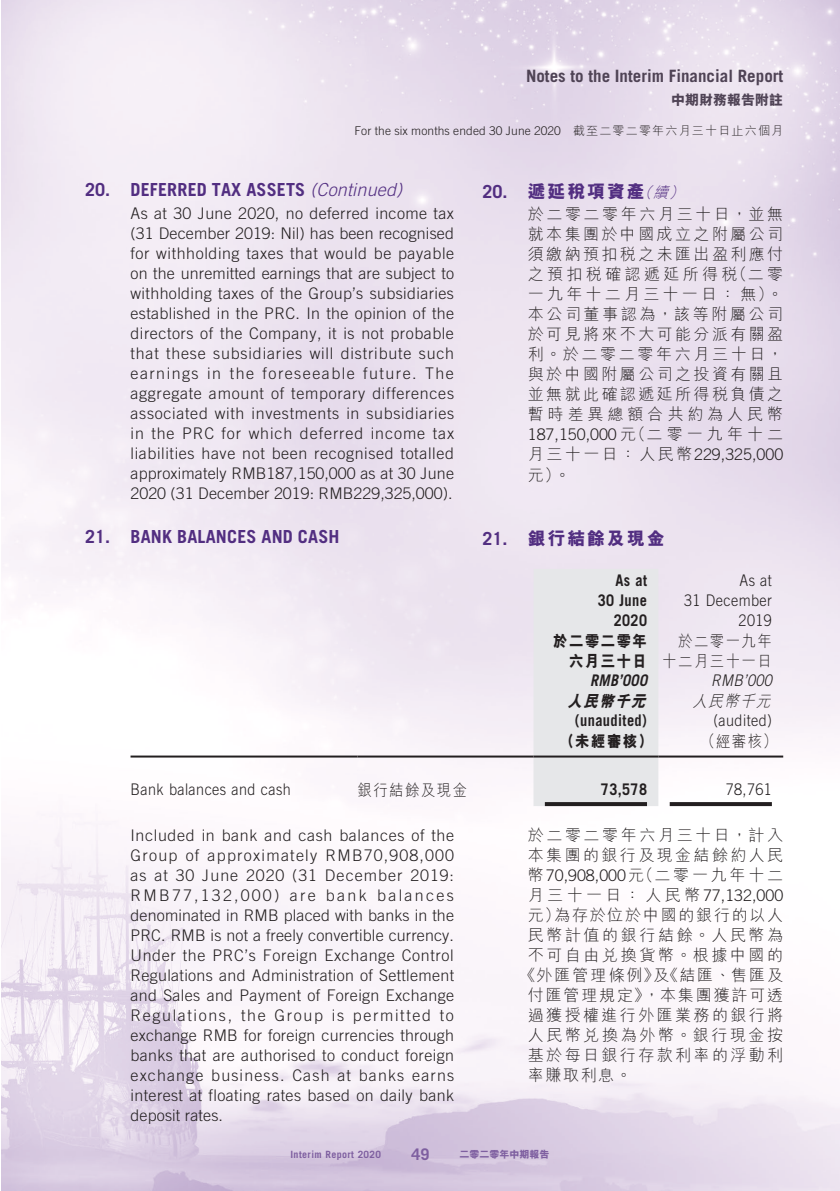
<style>
.page{position:relative;width:840px;height:1191px;background:#fff}
.page>*{position:absolute;margin:0;border:0;box-sizing:border-box;transform-origin:0 0}
._03_Subhead_1{font:700 18px "Trade Gothic LT Std";letter-spacing:.01em;color:#522e81}
._003_C_Subhead_1{font:800 18px "M Hei HK";letter-spacing:.1em;color:#522e81}
.t1{font:700 17px "Trade Gothic LT Std";color:#4f4355}
._01_Body{font:300 16px/20px "Trade Gothic LT Std";letter-spacing:.01em;color:#231f20;text-align:justify}
._001_C_Body{font:300 16px/20px "M Hei HK";letter-spacing:.15em;color:#231f20;text-align:justify}
._50_Table_txt{font:300 16px/20px "Trade Gothic LT Std";letter-spacing:.03em;color:#231f20;text-align:right;scale:.9 1}
._50_Table_txt-2{font:700 16px/20px "Trade Gothic LT Std";letter-spacing:.03em;color:#231f20;text-align:right;scale:.9 1}
._001_C_Body-2{font:300 16px "M Hei HK";letter-spacing:.175em;color:#231f20}
._001_C_Body-3{font:300 16px/20px "M Hei HK";letter-spacing:.1em;color:#231f20;text-align:right;scale:.9 1}
._001_C_Body-4{font:300 16px "Trade Gothic LT Std";color:#231f20}
._001_C_Body-5{font:800 16px/20px "M Hei HK";letter-spacing:.1em;color:#231f20;text-align:right;scale:.9 1}
._001_C_Body-6{font:300 16px "M Hei HK";letter-spacing:.12em;color:#231f20}
._001_C_Body-7{font:300 16px "M Hei HK";letter-spacing:.11em;color:#231f20}
._001_C_Body-8{font:300 16px "M Hei HK";letter-spacing:.115em;color:#231f20}
._50_Table_txt-3{font:italic 700 16px "Trade Gothic LT Std";letter-spacing:.03em;color:#231f20;scale:.9 1}
._50_Table_txt-4{font:italic 300 16px "Trade Gothic LT Std";letter-spacing:.03em;color:#231f20;scale:.9 1}
._001_C_Body-9{font:italic 800 16px "M Hei HK";color:#231f20;scale:.9 1}
._001_C_Body-10{font:italic 300 16px "M Hei HK";color:#231f20;scale:.9 1}
._001_C_Body-11{font:300 16px "M Hei HK";letter-spacing:.15em;color:#231f20;scale:.9 1}
.t2{font:700 16px "Trade Gothic LT Std";color:#7e5fa0}
.t3{font:800 14px "M Hei HK";color:#4f4355}
.t4{font:300 12px "Trade Gothic LT Std";letter-spacing:.01em;color:#231f20}
.t5{font:700 10px "Trade Gothic LT Std";letter-spacing:.04em;color:#7e5fa0}
.t6{font:800 10px "M Hei HK";color:#7e5fa0}
.s1{font-family:"M Hei HK"}
.s2{font-weight:300;font-style:italic}
.s3{font-family:"Trade Gothic LT Std";font-weight:700}
.s4{font-weight:300;font-style:italic;font-size:15px}
.s5{font-family:"Trade Gothic LT Std"}
</style>
<div class="page">
<img style="left:2px;top:0;width:837px;height:1191px">
<div style="left:533px;top:569px;width:125px;height:237px;background:#e6e7e9"></div>
<hr style="left:130px;top:755px;width:227px;height:2px;background:#231f20">
<hr style="left:357px;top:755px;width:176px;height:2px;background:#231f20">
<hr style="left:533px;top:755px;width:125px;height:2px;background:#231f20">
<hr style="left:658px;top:755px;width:124px;height:2px;background:#231f20">
<svg style="left:544px;top:802px;width:102px;height:4px"></svg>
<svg style="left:669px;top:802px;width:102px;height:4px"></svg>
<p class="t1" style="left:525px;top:66px;width:258px">Notes to the Interim Financial Report</p>
<p class="t3" style="left:670px;top:92px;width:113px">中期財務報告附註</p>
<p class="t4" style="left:354px;top:124px;width:430px">For the six months ended 30 June 2020 <span class="s1">截至二零二零年六月三十日止六個月</span></p>
<p class="_03_Subhead_1" style="left:85px;top:179px;width:318px">20. DEFERRED TAX ASSETS <span class="s2">(Continued)</span></p>
<p class="_01_Body" style="left:130px;top:203px;width:325px">As at 30 June 2020, no deferred income tax (31 December 2019: Nil) has been recognised for withholding taxes that would be payable on the unremitted earnings that are subject to withholding taxes of the Group’s subsidiaries established in the PRC. In the opinion of the directors of the Company, it is not probable that these subsidiaries will distribute such earnings in the foreseeable future. The aggregate amount of temporary differences associated with investments in subsidiaries in the PRC for which deferred income tax liabilities have not been recognised totalled approximately RMB187,150,000 as at 30 June 2020 (31 December 2019: RMB229,325,000).</p>
<p class="_03_Subhead_1" style="left:85px;top:526px;width:256px">21. BANK BALANCES AND CASH</p>
<p class="_003_C_Subhead_1" style="left:482px;top:182px;width:207px"><span class="s3">20.</span> 遞延稅項資產<span class="s4">（續）</span></p>
<p class="_001_C_Body" style="left:527px;top:204px;width:257px">於二零二零年六月三十日，並無就本集團於中國成立之附屬公司須繳納預扣稅之未匯出盈利應付之預扣稅確認遞延所得稅（二零一九年十二月三十一日：無）。本公司董事認為，該等附屬公司於可見將來不大可能分派有關盈利。於二零二零年六月三十日，與於中國附屬公司之投資有關且並無就此確認遞延所得稅負債之暫時差異總額合共約為人民幣<span class="s5">187,150,000</span> 元（二零一九年十二月三十一日：人民幣<span class="s5">229,325,000</span>元）。</p>
<p class="_003_C_Subhead_1" style="left:482px;top:529px;width:184px"><span class="s3">21.</span> 銀行結餘及現金</p>
<p class="_50_Table_txt-2" style="left:597px;top:570px;width:56px">As at<br>30 June<br>2020</p>
<p class="_50_Table_txt" style="left:683px;top:570px;width:99px">As at<br>31 December<br>2019</p>
<p class="_001_C_Body-5" style="left:553px;top:631px;width:105px">於二零二零年六月三十日</p>
<p class="_001_C_Body-3" style="left:662px;top:631px;width:123px">於二零一九年十二月三十一日</p>
<p class="_50_Table_txt-3" style="left:589px;top:670px;width:65px">RMB’000</p>
<p class="_50_Table_txt-4" style="left:710px;top:671px;width:69px">RMB’000</p>
<p class="_001_C_Body-9" style="left:567px;top:693px;width:93px">人民幣千元</p>
<p class="_001_C_Body-10" style="left:692px;top:693px;width:93px">人民幣千元</p>
<p class="_50_Table_txt-2" style="left:574px;top:710px;width:82px">(unaudited)</p>
<p class="_50_Table_txt" style="left:713px;top:710px;width:66px">(audited)</p>
<p class="_001_C_Body-5" style="left:560px;top:731px;width:104px">（未經審核）</p>
<p class="_001_C_Body-11" style="left:700px;top:733px;width:86px">（經審核）</p>
<p class="_50_Table_txt" style="left:130px;top:779px;width:179px">Bank balances and cash</p>
<p class="_001_C_Body-3" style="left:357px;top:779px;width:123px">銀行結餘及現金</p>
<p class="_50_Table_txt-2" style="left:600px;top:779px;width:53px">73,578</p>
<p class="_50_Table_txt" style="left:725px;top:779px;width:53px">78,761</p>
<p class="_01_Body" style="left:130px;top:824px;width:325px">Included in bank and cash balances of the Group of approximately RMB70,908,000 as at 30 June 2020 (31 December 2019:<br>RMB77,132,000) are bank balances denominated in RMB placed with banks in the PRC. RMB is not a freely convertible currency.<br>Under the PRC’s Foreign Exchange Control Regulations and Administration of Settlement and Sales and Payment of Foreign Exchange Regulations, the Group is permitted to exchange RMB for foreign currencies through banks that are authorised to conduct foreign exchange business. Cash at banks earns interest at floating rates based on daily bank deposit rates.</p>
<p class="_001_C_Body" style="left:527px;top:824px;width:257px">於二零二零年六月三十日，計入</p>
<p class="_001_C_Body" style="left:527px;top:844px;width:257px">本集團的銀行及現金結餘約人民</p>
<p class="_001_C_Body-2" style="left:527px;top:866px;width:257px">幣<span class="s5">70,908,000</span>元（二零一九年十二</p>
<p class="_001_C_Body-4" style="left:527px;top:885px;width:257px"><span class="s1">月三十一日：人民幣</span>77,132,000</p>
<p class="_001_C_Body-7" style="left:527px;top:906px;width:257px">元）為存於位於中國的銀行的以人</p>
<p class="_001_C_Body" style="left:527px;top:924px;width:257px">民幣計值的銀行結餘。人民幣為</p>
<p class="_001_C_Body" style="left:527px;top:944px;width:257px">不可自由兌換貨幣。根據中國的</p>
<p class="_001_C_Body-6" style="left:519px;top:966px;width:265px">《外匯管理條例》及《結匯、售匯及</p>
<p class="_001_C_Body-8" style="left:527px;top:986px;width:257px">付匯管理規定》，本集團獲許可透</p>
<p class="_001_C_Body" style="left:527px;top:1004px;width:257px">過獲授權進行外匯業務的銀行將</p>
<p class="_001_C_Body" style="left:527px;top:1024px;width:257px">人民幣兌換為外幣。銀行現金按</p>
<p class="_001_C_Body" style="left:527px;top:1044px;width:257px">基於每日銀行存款利率的浮動利</p>
<p class="_001_C_Body" style="left:527px;top:1064px;width:105px">率賺取利息。</p>
<p class="t5" style="left:290px;top:1147px;width:92px">Interim Report 2020</p>
<p class="t2" style="left:411px;top:1144px;width:19px">49</p>
<p class="t6" style="left:459px;top:1149px;width:91px">二零二零年中期報告</p>
</div>
